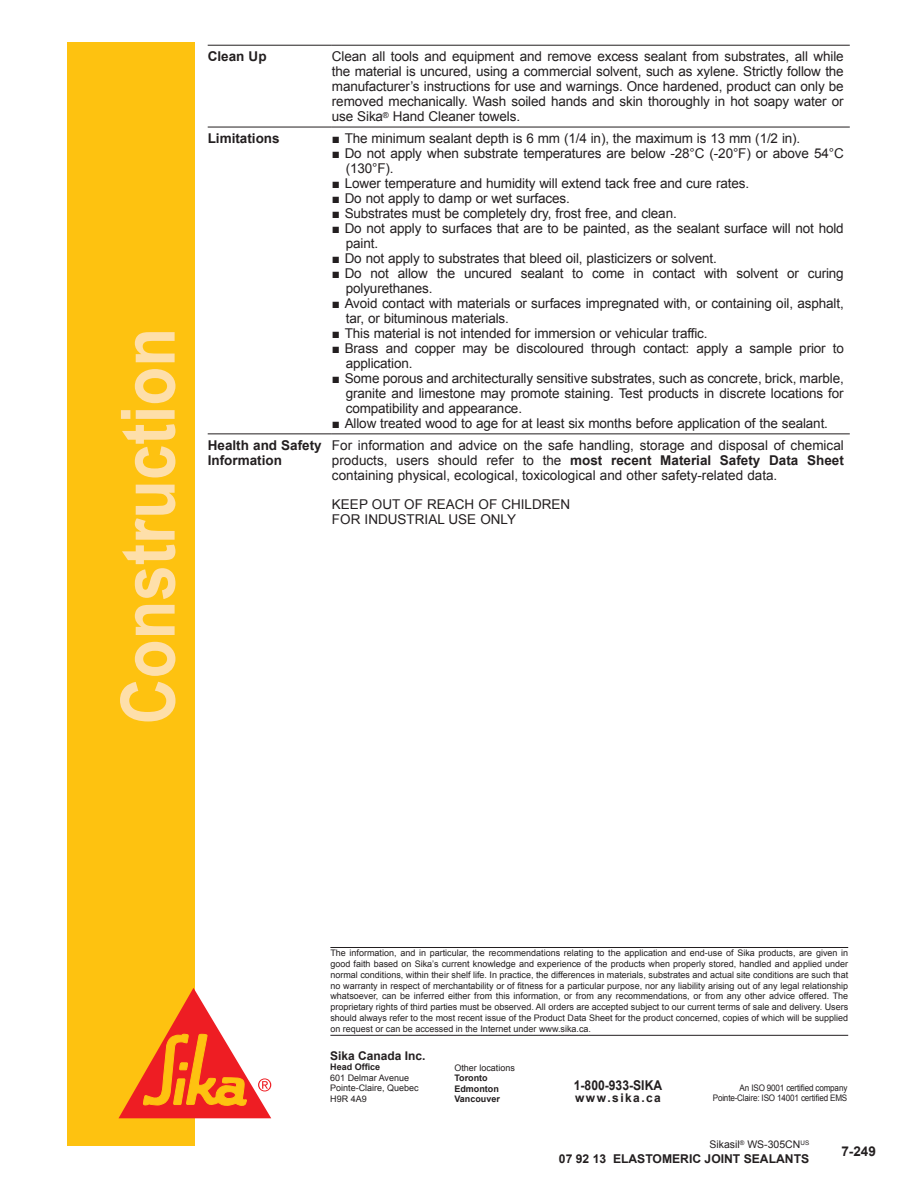
<style>
.page{position:relative;width:918px;height:1188px;background:#fff}
.page>*{position:absolute;margin:0;border:0;box-sizing:border-box;transform-origin:0 0}
.t1{font:700 75px "Arial";color:#fedfaa;scale:.85 1}
.t2{font:13.5px/15px "Arial";letter-spacing:-.01em;color:#231f20}
.t3{font:700 13.5px/15px "Arial";color:#231f20}
.t4{font:700 13.5px "Arial";color:#231f20;scale:.9 1}
.t5{font:700 12.15px "Arial";color:#231f20}
.t6{font:700 12px "Arial";color:#231f20}
.t7{font:700 12px "Arial";letter-spacing:.12em;color:#231f20}
.t8{font:10.5px "Arial";color:#231f20}
.t9{font:9px/10.8px "Arial";color:#231f20;text-align:justify}
.t10{font:9px/10.5px "Arial";letter-spacing:-.02em;color:#231f20;text-align:right;scale:.9 1}
.t11{font:700 9px/10.5px "Arial";color:#231f20}
.s1{font-weight:700}
</style>
<div class="page">
<div style="left:68px;top:43px;width:127px;height:1103px;background:#fec210"></div>
<svg style="left:119px;top:988px;width:152px;height:130px"></svg>
<hr style="left:330px;top:947px;width:518px;height:1px;background:#231f20">
<hr style="left:330px;top:1035px;width:518px;height:1px;background:#231f20">
<hr style="left:208px;top:45px;width:124px;height:1px;background:#231f20">
<hr style="left:332px;top:45px;width:518px;height:1px;background:#231f20">
<hr style="left:208px;top:127px;width:124px;height:1px;background:#231f20">
<hr style="left:332px;top:127px;width:518px;height:1px;background:#231f20">
<hr style="left:208px;top:434px;width:124px;height:1px;background:#231f20">
<hr style="left:332px;top:434px;width:518px;height:1px;background:#231f20">
<h1 class="t1" style="left:98px;top:724px;width:468px;rotate:-90deg">Construction</h1>
<p class="t3" style="left:208px;top:49px;width:60px">Clean Up</p>
<p class="t2" style="left:332px;top:49px;width:513px;text-align:justify">Clean all tools and equipment and remove excess sealant from substrates, all while the material is uncured, using a commercial solvent, such as xylene. Strictly follow the manufacturer’s instructions for use and warnings. Once hardened, product can only be removed mechanically. Wash soiled hands and skin thoroughly in hot soapy water or use Sika<sup>®</sup> Hand Cleaner towels.</p>
<p class="t3" style="left:208px;top:131px;width:74px">Limitations</p>
<p class="t2" style="left:332px;top:131px;width:470px">■ The minimum sealant depth is 6 mm (1/4 in), the maximum is 13 mm (1/2 in).</p>
<p class="t2" style="left:346px;top:146px;width:500px;text-indent:-14px">■ Do not apply when substrate temperatures are below -28°C (-20°F) or above 54°C (130°F).</p>
<p class="t2" style="left:332px;top:176px;width:419px">■ Lower temperature and humidity will extend tack free and cure rates.</p>
<p class="t2" style="left:332px;top:191px;width:239px">■ Do not apply to damp or wet surfaces.</p>
<p class="t2" style="left:332px;top:206px;width:346px">■ Substrates must be completely dry, frost free, and clean.</p>
<p class="t2" style="left:346px;top:221px;width:500px;text-indent:-14px">■ Do not apply to surfaces that are to be painted, as the sealant surface will not hold paint.</p>
<p class="t2" style="left:332px;top:251px;width:387px">■ Do not apply to substrates that bleed oil, plasticizers or solvent.</p>
<p class="t2" style="left:346px;top:266px;width:500px;text-indent:-14px">■ Do not allow the uncured sealant to come in contact with solvent or curing polyurethanes.</p>
<p class="t2" style="left:346px;top:296px;width:500px;text-indent:-14px">■ Avoid contact with materials or surfaces impregnated with, or containing oil, asphalt, tar, or bituminous materials.</p>
<p class="t2" style="left:332px;top:326px;width:377px">■ This material is not intended for immersion or vehicular traffic.</p>
<p class="t2" style="left:346px;top:341px;width:500px;text-indent:-14px">■ Brass and copper may be discoloured through contact: apply a sample prior to application.</p>
<p class="t2" style="left:346px;top:371px;width:500px;text-align:justify;text-indent:-14px">■ Some porous and architecturally sensitive substrates, such as concrete, brick, marble, granite and limestone may promote staining. Test products in discrete locations for compatibility and appearance.</p>
<p class="t2" style="left:332px;top:416px;width:498px">■ Allow treated wood to age for at least six months before application of the sealant.</p>
<p class="t3" style="left:208px;top:438px;width:116px">Health and Safety<br>Information</p>
<p class="t2" style="left:332px;top:438px;width:513px;text-align:justify">For information and advice on the safe handling, storage and disposal of chemical products, users should refer to the <span class="s1">most recent Material Safety Data Sheet </span>containing physical, ecological, toxicological and other safety-related data.</p>
<p class="t2" style="left:332px;top:496px;width:240px">KEEP OUT OF REACH OF CHILDREN<br>FOR INDUSTRIAL USE ONLY</p>
<p class="t9" style="left:330px;top:948px;width:519px">The information, and in particular, the recommendations relating to the application and end-use of Sika products, are given in good faith based on Sika’s current knowledge and experience of the products when properly stored, handled and applied under normal conditions, within their shelf life. In practice, the differences in materials, substrates and actual site conditions are such that no warranty in respect of merchantability or of fitness for a particular purpose, nor any liability arising out of any legal relationship whatsoever, can be inferred either from this information, or from any recommendations, or from any other advice offered. The proprietary rights of third parties must be observed. All orders are accepted subject to our current terms of sale and delivery. Users should always refer to the most recent issue of the Product Data Sheet for the product concerned, copies of which will be supplied on request or can be accessed in the Internet under www.sika.ca.</p>
<p class="t6" style="left:330px;top:1047px;width:97px">Sika Canada Inc.</p>
<p class="t11" style="left:330px;top:1062px;width:52px">Head Office</p>
<p class="t9" style="left:330px;top:1072px;width:90px;text-align:left">601 Delmar Avenue<br>Pointe-Claire, Quebec<br>H9R 4A9</p>
<p class="t9" style="left:454px;top:1062px;width:62px">Other locations</p>
<p class="t11" style="left:454px;top:1073px;width:47px">Toronto<br>Edmonton<br>Vancouver</p>
<p class="t10" style="left:713px;top:1083px;width:151px">An ISO 9001 certified company<br>Pointe-Claire: ISO 14001 certified EMS</p>
<p class="t4" style="left:574px;top:1077px;width:100px">1-800-933-SIKA</p>
<p class="t7" style="left:575px;top:1090px;width:87px">www.sika.ca</p>
<p class="t8" style="left:710px;top:1137px;width:101px">Sikasil<sup>®</sup> WS-305CN<sup>US</sup></p>
<p class="t5" style="left:559px;top:1150px;width:252px">07 92 13 ELASTOMERIC JOINT SEALANTS</p>
<p class="t3" style="left:841px;top:1144px;width:36px">7-249</p>
</div>
